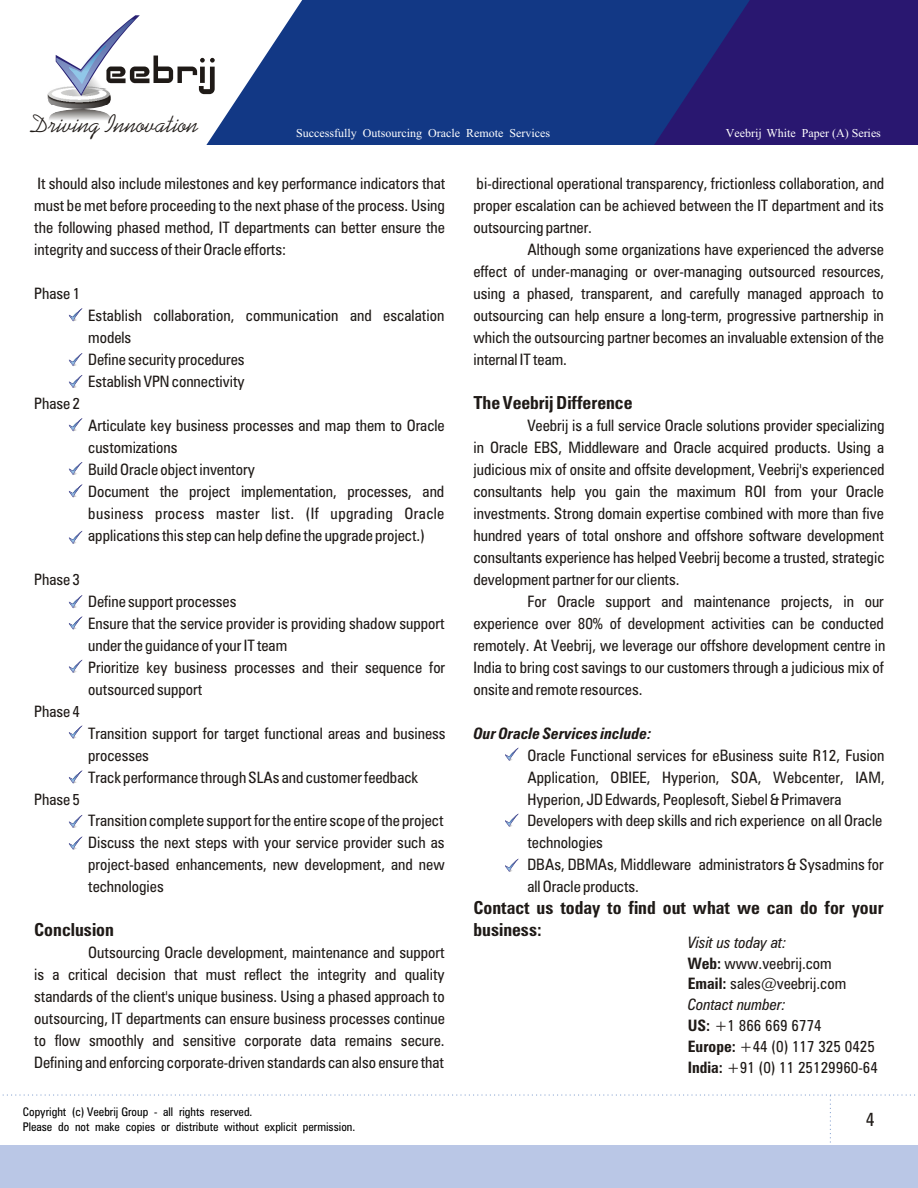
<style>
.page{position:relative;width:918px;height:1188px;background:#fff}
.page>*{position:absolute;margin:0;border:0;box-sizing:border-box;transform-origin:0 0}
.t1{font:25.05px "Kaufmann BT";color:#1f1a17}
.t2{font:18.9px "Zurich Cn BT";color:#1f1a17}
.t3{font:700 18px/21.9px "Zurich Cn BT";color:#1f1a17}
.t4{font:15.75px/21.9px "Zurich Cn BT";color:#1f1a17;text-align:justify}
.t5{font:italic 700 15.75px "Zurich Cn BT";color:#1f1a17}
.t6{font:12px/15px "Zurich Cn BT";color:#000}
.t7{font:12px "Times New Roman";color:#fff}
.s1{font-style:italic}
.s2{font-weight:700}
</style>
<div class="page">
<svg style="left:206px;top:0;width:437px;height:145px;background:#294b91"></svg>
<svg style="left:643px;top:0;width:275px;height:145px;background:#241e74"></svg>
<svg style="left:0;top:1095px;width:918px;height:93px"></svg>
<img style="left:50px;top:104px;width:59px;height:4px">
<img style="left:49px;top:108px;width:62px;height:12px">
<img style="left:48px;top:90px;width:63px;height:14px">
<svg style="left:53px;top:15px;width:162px;height:84px"></svg>
<img style="left:69px;top:45px;width:37px;height:26px">
<svg style="left:69px;top:308px;width:14px;height:13px"></svg>
<svg style="left:69px;top:353px;width:14px;height:13px"></svg>
<svg style="left:69px;top:375px;width:14px;height:13px"></svg>
<svg style="left:69px;top:418px;width:14px;height:13px"></svg>
<svg style="left:69px;top:462px;width:14px;height:13px"></svg>
<svg style="left:69px;top:484px;width:14px;height:13px"></svg>
<svg style="left:69px;top:531px;width:14px;height:13px"></svg>
<svg style="left:69px;top:595px;width:14px;height:13px"></svg>
<svg style="left:69px;top:616px;width:14px;height:14px"></svg>
<svg style="left:69px;top:660px;width:14px;height:13px"></svg>
<svg style="left:69px;top:726px;width:13px;height:13px"></svg>
<svg style="left:69px;top:770px;width:14px;height:14px"></svg>
<svg style="left:69px;top:815px;width:14px;height:13px"></svg>
<svg style="left:69px;top:837px;width:13px;height:13px"></svg>
<svg style="left:505px;top:748px;width:14px;height:13px"></svg>
<svg style="left:505px;top:814px;width:14px;height:13px"></svg>
<svg style="left:505px;top:859px;width:14px;height:13px"></svg>
<h1 class="t1" style="left:31px;top:113px;width:170px">Driving Innovation</h1>
<p class="t7" style="left:296px;top:129px;width:255px">Successfully Outsourcing Oracle Remote Services</p>
<p class="t7" style="left:726px;top:129px;width:157px">Veebrij White Paper (A) Series</p>
<p class="t4" style="left:34px;top:174px;width:413px">It should also include milestones and key performance indicators that must be met before proceeding to the next phase of the process. Using the following phased method, IT departments can better ensure the integrity and success of their Oracle efforts:</p>
<p class="t4" style="left:34px;top:284px;width:47px">Phase 1</p>
<p class="t4" style="left:88px;top:306px;width:358px;text-align:left">Establish collaboration, communication and escalation models<br>Define security procedures<br>Establish VPN connectivity</p>
<p class="t4" style="left:34px;top:394px;width:47px">Phase 2</p>
<p class="t4" style="left:88px;top:416px;width:358px;text-align:left">Articulate key business processes and map them to Oracle customizations<br>Build Oracle object inventory<br>Document the project implementation, processes, and business process master list. (If upgrading Oracle applications this step can help define the upgrade project.)</p>
<p class="t4" style="left:34px;top:570px;width:47px">Phase 3</p>
<p class="t4" style="left:88px;top:592px;width:358px;text-align:left">Define support processes<br>Ensure that the service provider is providing shadow support under the guidance of your IT team<br>Prioritize key business processes and their sequence for outsourced support</p>
<p class="t4" style="left:34px;top:702px;width:47px">Phase 4</p>
<p class="t4" style="left:88px;top:724px;width:359px;text-align:left">Transition support for target functional areas and business processes<br>Track performance through SLAs and customer feedback</p>
<p class="t4" style="left:34px;top:789px;width:47px">Phase 5</p>
<p class="t4" style="left:88px;top:811px;width:358px">Transition complete support for the entire scope of the project Discuss the next steps with your service provider such as project-based enhancements, new development, and new technologies</p>
<p class="t3" style="left:34px;top:921px;width:81px">Conclusion</p>
<p class="t4" style="left:34px;top:943px;width:412px;text-indent:54px">Outsourcing Oracle development, maintenance and support is a critical decision that must reflect the integrity and quality standards of the client's unique business. Using a phased approach to outsourcing, IT departments can ensure business processes continue to flow smoothly and sensitive corporate data remains secure.<br>Defining and enforcing corporate-driven standards can also ensure that</p>
<p class="t6" style="left:23px;top:1105px;width:334px">Copyright (c) Veebrij Group - all rights reserved.<br>Please do not make copies or distribute without explicit permission.</p>
<p class="t4" style="left:473px;top:174px;width:412px">bi-directional operational transparency, frictionless collaboration, and proper escalation can be achieved between the IT department and its outsourcing partner.</p>
<p class="t4" style="left:473px;top:240px;width:412px;text-indent:54px">Although some organizations have experienced the adverse effect of under-managing or over-managing outsourced resources, using a phased, transparent, and carefully managed approach to outsourcing can help ensure a long-term, progressive partnership in which the outsourcing partner becomes an invaluable extension of the internal IT team.</p>
<p class="t3" style="left:473px;top:393px;width:161px">The Veebrij Difference</p>
<p class="t4" style="left:473px;top:416px;width:413px;text-indent:54px">Veebrij is a full service Oracle solutions provider specializing in Oracle EBS, Middleware and Oracle acquired products. Using a judicious mix of onsite and offsite development, Veebrij's experienced consultants help you gain the maximum ROI from your Oracle investments. Strong domain expertise combined with more than five hundred years of total onshore and offshore software development consultants experience has helped Veebrij become a trusted, strategic development partner for our clients.</p>
<p class="t4" style="left:473px;top:592px;width:413px;text-indent:54px">For Oracle support and maintenance projects, in our experience over 80% of development activities can be conducted remotely. At Veebrij, we leverage our offshore development centre in India to bring cost savings to our customers through a judicious mix of onsite and remote resources.</p>
<p class="t5" style="left:473px;top:727px;width:180px">Our Oracle Services include:</p>
<p class="t4" style="left:527px;top:746px;width:359px;text-align:left">Oracle Functional services for eBusiness suite R12, Fusion Application, OBIEE, Hyperion, SOA, Webcenter, IAM, Hyperion, JD Edwards, Peoplesoft, Siebel &amp; Primavera Developers with deep skills and rich experience on all Oracle technologies<br>DBAs, DBMAs, Middleware administrators &amp; Sysadmins for all Oracle products.</p>
<p class="t3" style="left:473px;top:899px;width:412px">Contact us today to find out what we can do for your business:</p>
<p class="t4" style="left:688px;top:933px;width:192px;line-height:20.9px;text-align:left"><span class="s1">Visit us today at:<br></span><span class="s2">Web:</span> www.veebrij.com<br><span class="s2">Email:</span> sales@veebrij.com<br><span class="s1">Contact number:<br></span><span class="s2">US:</span> +1 866 669 6774<br><span class="s2">Europe:</span> +44 (0) 117 325 0425<br><span class="s2">India:</span> +91 (0) 11 25129960-64</p>
<p class="t2" style="left:866px;top:1112px;width:11px">4</p>
</div>
